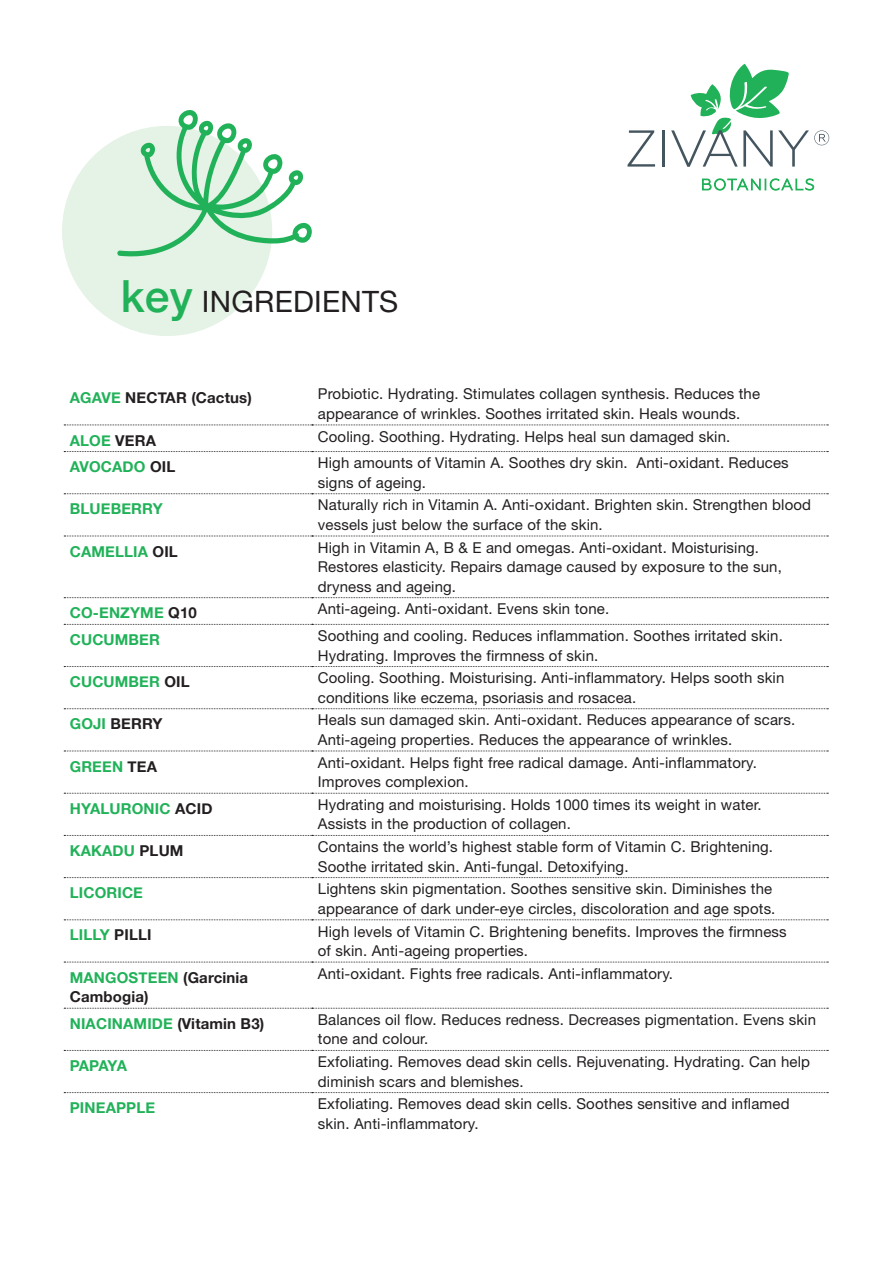
<style>
.page{position:relative;width:893px;height:1263px;background:#fff}
.page>*{position:absolute;margin:0;border:0;box-sizing:border-box;transform-origin:0 0}
.t1{font:29.55px "Helvetica Neue LT Std";letter-spacing:.01em;color:#231f20}
.t2{font:15px/19.5px "Helvetica Neue LT Std";letter-spacing:.01em;color:#231f20}
.t3{font:700 15px "Helvetica Neue";letter-spacing:.01em;color:#21b259}
.t4{font:700 15px/19.5px "Helvetica Neue";letter-spacing:.01em;color:#231f20}
.s1{font-family:"Helvetica Neue";font-weight:500;font-size:44.25px;color:#21b259}
.s2{color:#21b259}
.s3{color:#231f20}
</style>
<div class="page">
<div style="left:62px;top:126px;width:210px;height:210px;background:#e5f2e6;border-radius:50%"></div>
<svg style="left:627px;top:130px;width:28px;height:37px"></svg>
<hr style="left:662px;top:130px;width:3px;height:37px;background:#45555f">
<svg style="left:671px;top:64px;width:158px;height:103px"></svg>
<svg style="left:702px;top:179px;width:112px;height:11px"></svg>
<svg style="left:117px;top:110px;width:195px;height:147px"></svg>
<svg style="left:64px;top:425px;width:764px;height:1px"></svg>
<svg style="left:64px;top:451px;width:764px;height:1px"></svg>
<svg style="left:64px;top:493px;width:764px;height:1px"></svg>
<svg style="left:64px;top:536px;width:764px;height:1px"></svg>
<svg style="left:64px;top:597px;width:764px;height:1px"></svg>
<svg style="left:64px;top:624px;width:764px;height:1px"></svg>
<svg style="left:64px;top:666px;width:764px;height:1px"></svg>
<svg style="left:64px;top:708px;width:764px;height:1px"></svg>
<svg style="left:64px;top:751px;width:764px;height:1px"></svg>
<svg style="left:64px;top:793px;width:764px;height:1px"></svg>
<svg style="left:64px;top:835px;width:764px;height:1px"></svg>
<svg style="left:64px;top:877px;width:764px;height:1px"></svg>
<svg style="left:64px;top:919px;width:764px;height:1px"></svg>
<svg style="left:64px;top:962px;width:764px;height:1px"></svg>
<svg style="left:64px;top:1008px;width:764px;height:1px"></svg>
<svg style="left:64px;top:1050px;width:764px;height:1px"></svg>
<svg style="left:64px;top:1092px;width:764px;height:1px"></svg>
<h1 class="t1" style="left:121px;top:284px;width:279px"><span class="s1">key</span> INGREDIENTS</h1>
<p class="t4" style="left:70px;top:389px;width:184px"><span class="s2">AGAVE</span> NECTAR (Cactus)</p>
<p class="t2" style="left:318px;top:384px;width:444px">Probiotic. Hydrating. Stimulates collagen synthesis. Reduces the appearance of wrinkles. Soothes irritated skin. Heals wounds.</p>
<p class="t3" style="left:70px;top:428px;width:88px">ALOE <span class="s3">VERA</span></p>
<p class="t2" style="left:318px;top:426px;width:414px">Cooling. Soothing. Hydrating. Helps heal sun damaged skin.</p>
<p class="t3" style="left:70px;top:455px;width:107px">AVOCADO <span class="s3">OIL</span></p>
<p class="t2" style="left:318px;top:453px;width:472px">High amounts of Vitamin A. Soothes dry skin. Anti-oxidant. Reduces signs of ageing.</p>
<p class="t3" style="left:70px;top:497px;width:94px">BLUEBERRY</p>
<p class="t2" style="left:318px;top:495px;width:495px">Naturally rich in Vitamin A. Anti-oxidant. Brighten skin. Strengthen blood vessels just below the surface of the skin.</p>
<p class="t3" style="left:70px;top:539px;width:110px">CAMELLIA <span class="s3">OIL</span></p>
<p class="t2" style="left:318px;top:537px;width:466px">High in Vitamin A, B &amp; E and omegas. Anti-oxidant. Moisturising.<br>Restores elasticity. Repairs damage caused by exposure to the sun, dryness and ageing.</p>
<p class="t3" style="left:70px;top:601px;width:129px">CO-ENZYME <span class="s3">Q10</span></p>
<p class="t2" style="left:318px;top:599px;width:293px">Anti-ageing. Anti-oxidant. Evens skin tone.</p>
<p class="t3" style="left:70px;top:628px;width:92px">CUCUMBER</p>
<p class="t2" style="left:318px;top:626px;width:467px">Soothing and cooling. Reduces inflammation. Soothes irritated skin.<br>Hydrating. Improves the firmness of skin.</p>
<p class="t3" style="left:70px;top:670px;width:121px">CUCUMBER <span class="s3">OIL</span></p>
<p class="t2" style="left:318px;top:668px;width:468px">Cooling. Soothing. Moisturising. Anti-inflammatory. Helps sooth skin conditions like eczema, psoriasis and rosacea.</p>
<p class="t4" style="left:70px;top:715px;width:94px"><span class="s2">GOJI</span> BERRY</p>
<p class="t2" style="left:318px;top:710px;width:479px">Heals sun damaged skin. Anti-oxidant. Reduces appearance of scars.<br>Anti-ageing properties. Reduces the appearance of wrinkles.</p>
<p class="t3" style="left:70px;top:754px;width:89px">GREEN <span class="s3">TEA</span></p>
<p class="t2" style="left:318px;top:752px;width:441px">Anti-oxidant. Helps fight free radical damage. Anti-inflammatory.<br>Improves complexion.</p>
<p class="t3" style="left:70px;top:797px;width:144px">HYALURONIC <span class="s3">ACID</span></p>
<p class="t2" style="left:318px;top:795px;width:445px">Hydrating and moisturising. Holds 1000 times its weight in water.<br>Assists in the production of collagen.</p>
<p class="t3" style="left:70px;top:839px;width:115px">KAKADU <span class="s3">PLUM</span></p>
<p class="t2" style="left:318px;top:837px;width:457px">Contains the world’s highest stable form of Vitamin C. Brightening.<br>Soothe irritated skin. Anti-fungal. Detoxifying.</p>
<p class="t3" style="left:70px;top:881px;width:75px">LICORICE</p>
<p class="t2" style="left:318px;top:879px;width:459px">Lightens skin pigmentation. Soothes sensitive skin. Diminishes the appearance of dark under-eye circles, discoloration and age spots.</p>
<p class="t3" style="left:70px;top:923px;width:83px">LILLY <span class="s3">PILLI</span></p>
<p class="t2" style="left:318px;top:921px;width:470px">High levels of Vitamin C. Brightening benefits. Improves the firmness of skin. Anti-ageing properties.</p>
<p class="t4" style="left:70px;top:968px;width:180px"><span class="s2">MANGOSTEEN</span> (Garcinia<br>Cambogia)</p>
<p class="t2" style="left:318px;top:963px;width:357px">Anti-oxidant. Fights free radicals. Anti-inflammatory.</p>
<p class="t3" style="left:70px;top:1012px;width:196px">NIACINAMIDE <span class="s3">(Vitamin B3)</span></p>
<p class="t2" style="left:318px;top:1009px;width:500px">Balances oil flow. Reduces redness. Decreases pigmentation. Evens skin tone and colour.</p>
<p class="t3" style="left:70px;top:1054px;width:59px">PAPAYA</p>
<p class="t2" style="left:318px;top:1052px;width:494px">Exfoliating. Removes dead skin cells. Rejuvenating. Hydrating. Can help diminish scars and blemishes.</p>
<p class="t3" style="left:70px;top:1096px;width:87px">PINEAPPLE</p>
<p class="t2" style="left:318px;top:1094px;width:473px">Exfoliating. Removes dead skin cells. Soothes sensitive and inflamed skin. Anti-inflammatory.</p>
</div>
